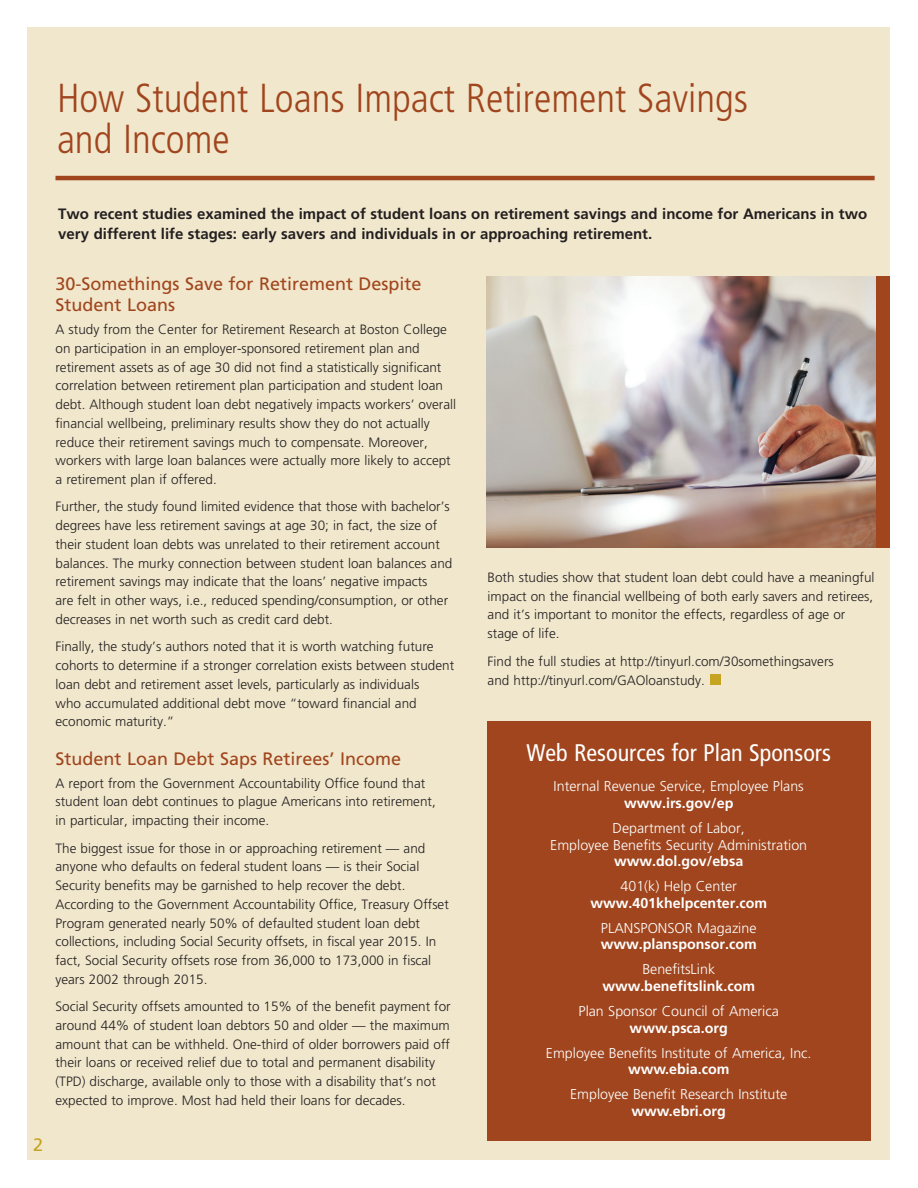
<style>
.page{position:relative;width:918px;height:1188px;background:#fff}
.page>*{position:absolute;margin:0;border:0;box-sizing:border-box;transform-origin:0 0}
.t1{font:300 condensed 40.5px/40.5px "Frutiger LT Std";color:#a0451d}
.t2{font:condensed 24px "Frutiger LT Std";color:#fff}
.story_subheads{font:18px/21px "Frutiger";color:#a0451d}
.t3{font:18px "Frutiger";color:#c6a321}
.Question_bold{font:700 15px/20.2px "Frutiger";color:#231f20}
.t4{font:300 14.25px/16.5px "Frutiger";color:#fff;text-align:center}
.t5{font:700 14.25px/16.5px "Frutiger";color:#fff;text-align:center}
.Body_Copy{font:300 13.5px/18.8px "Frutiger";color:#231f20}
.s1{font-weight:700}
.s2{font-weight:300}
</style>
<div class="page">
<div style="left:28px;top:28px;width:862px;height:1132px;background:#f1e7cc"></div>
<div style="left:710px;top:674px;width:11px;height:11px;background:#c6a321"></div>
<hr style="left:56px;top:176px;width:819px;height:4px;background:#a0451d">
<div style="left:487px;top:721px;width:384px;height:420px;background:#a0451d"></div>
<img style="left:487px;top:276px;width:390px;height:272px">
<div style="left:877px;top:276px;width:13px;height:272px;background:#a0451d"></div>
<p class="t1" style="left:57px;top:79px;width:693px">How Student Loans Impact Retirement Savings and Income</p>
<p class="t3" style="left:33px;top:1134px;width:12px">2</p>
<p class="Question_bold" style="left:58px;top:204px;width:810px">Two recent studies examined the impact of student loans on retirement savings and income for Americans in two very different life stages: early savers and individuals in or approaching retirement.</p>
<p class="story_subheads" style="left:56px;top:273px;width:368px">30-Somethings Save for Retirement Despite<br>Student Loans</p>
<p class="Body_Copy" style="left:56px;top:320px;width:402px">A study from the Center for Retirement Research at Boston College on participation in an employer-sponsored retirement plan and retirement assets as of age 30 did not find a statistically significant correlation between retirement plan participation and student loan debt. Although student loan debt negatively impacts workers’ overall financial wellbeing, preliminary results show they do not actually reduce their retirement savings much to compensate. Moreover, workers with large loan balances were actually more likely to accept a retirement plan if offered.</p>
<p class="Body_Copy" style="left:56px;top:497px;width:398px">Further, the study found limited evidence that those with bachelor’s degrees have less retirement savings at age 30; in fact, the size of their student loan debts was unrelated to their retirement account balances. The murky connection between student loan balances and retirement savings may indicate that the loans’ negative impacts<br>are felt in other ways, i.e., reduced spending/consumption, or other decreases in net worth such as credit card debt.</p>
<p class="Body_Copy" style="left:56px;top:637px;width:400px">Finally, the study’s authors noted that it is worth watching future cohorts to determine if a stronger correlation exists between student loan debt and retirement asset levels, particularly as individuals<br>who accumulated additional debt move “toward financial and economic maturity.”</p>
<p class="story_subheads" style="left:56px;top:748px;width:347px">Student Loan Debt Saps Retirees’ Income</p>
<p class="Body_Copy" style="left:56px;top:774px;width:382px">A report from the Government Accountability Office found that student loan debt continues to plague Americans into retirement, in particular, impacting their income.</p>
<p class="Body_Copy" style="left:56px;top:839px;width:395px">The biggest issue for those in or approaching retirement — and anyone who defaults on federal student loans — is their Social Security benefits may be garnished to help recover the debt.<br>According to the Government Accountability Office, Treasury Offset Program generated nearly 50% of defaulted student loan debt collections, including Social Security offsets, in fiscal year 2015. In fact, Social Security offsets rose from 36,000 to 173,000 in fiscal years 2002 through 2015.</p>
<p class="Body_Copy" style="left:56px;top:997px;width:397px">Social Security offsets amounted to 15% of the benefit payment for around 44% of student loan debtors 50 and older — the maximum amount that can be withheld. One-third of older borrowers paid off their loans or received relief due to total and permanent disability (TPD) discharge, available only to those with a disability that’s not expected to improve. Most had held their loans for decades.</p>
<p class="Body_Copy" style="left:488px;top:568px;width:389px">Both studies show that student loan debt could have a meaningful impact on the financial wellbeing of both early savers and retirees, and it’s important to monitor the effects, regardless of age or stage of life.</p>
<p class="Body_Copy" style="left:488px;top:651px;width:348px;line-height:19.5px">Find the full studies at http://tinyurl.com/30somethingsavers and http://tinyurl.com/GAOloanstudy.</p>
<p class="t2" style="left:527px;top:739px;width:306px">Web Resources for Plan Sponsors</p>
<p class="t4" style="left:554px;top:778px;width:252px">Internal Revenue Service, Employee Plans <span class="s1">www.irs.gov/ep</span></p>
<p class="t4" style="left:550px;top:820px;width:258px">Department of Labor,<br>Employee Benefits Security Administration <span class="s1">www.dol.gov/ebsa</span></p>
<p class="t5" style="left:590px;top:878px;width:178px"><span class="s2">401(k) Help Center </span>www.401khelpcenter.com</p>
<p class="t4" style="left:601px;top:920px;width:157px;text-align:left">PLANSPONSOR Magazine <span class="s1">www.plansponsor.com</span></p>
<p class="t5" style="left:602px;top:961px;width:154px"><span class="s2">BenefitsLink </span>www.benefitslink.com</p>
<p class="t4" style="left:579px;top:1003px;width:202px">Plan Sponsor Council of America <span class="s1">www.psca.org</span></p>
<p class="t4" style="left:546px;top:1045px;width:267px">Employee Benefits Institute of America, Inc. <span class="s1">www.ebia.com</span></p>
<p class="t4" style="left:570px;top:1086px;width:219px">Employee Benefit Research Institute <span class="s1">www.ebri.org</span></p>
</div>
